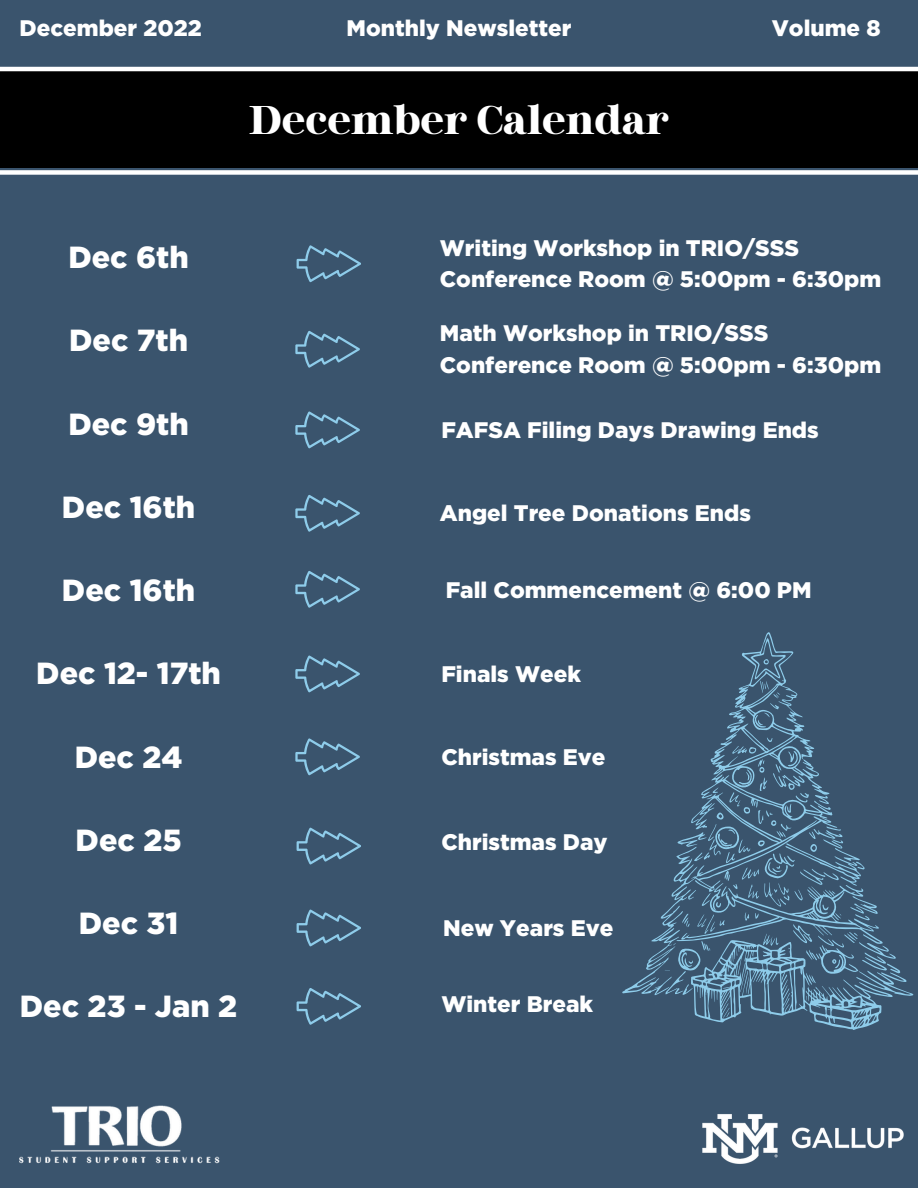
<style>
.page{position:relative;width:918px;height:1188px;background:#3a546d}
.page>*{position:absolute;margin:0;border:0;box-sizing:border-box;transform-origin:0 0}
.t1{font:700 49.5px "Binggo Wood Display";color:#fff}
.t2{font:900 30.45px "Gotham";color:#fff}
.t3{font:900 22.5px/31.5px "Gotham";color:#fff}
</style>
<div class="page">
<div style="left:0;top:69px;width:918px;height:99px;background:#000"></div>
<svg style="left:297px;top:245px;width:64px;height:37px"></svg>
<svg style="left:295px;top:331px;width:65px;height:37px"></svg>
<svg style="left:295px;top:411px;width:65px;height:37px"></svg>
<svg style="left:295px;top:495px;width:65px;height:37px"></svg>
<svg style="left:295px;top:571px;width:65px;height:37px"></svg>
<svg style="left:295px;top:655px;width:65px;height:38px"></svg>
<svg style="left:295px;top:738px;width:65px;height:37px"></svg>
<svg style="left:297px;top:828px;width:64px;height:37px"></svg>
<svg style="left:297px;top:909px;width:64px;height:38px"></svg>
<svg style="left:297px;top:988px;width:64px;height:37px"></svg>
<img style="left:20px;top:1105px;width:200px;height:59px">
<img style="left:702px;top:1114px;width:202px;height:50px">
<svg style="left:622px;top:632px;width:292px;height:398px"></svg>
<hr style="left:0;top:67px;width:918px;height:4px;background:#fff">
<div style="left:0;top:170px;width:918px;height:5px;background:#fff"></div>
<p class="t3" style="left:20px;top:13px;width:184px">December 2022</p>
<p class="t3" style="left:347px;top:13px;width:226px">Monthly Newsletter</p>
<p class="t3" style="left:772px;top:13px;width:110px">Volume 8</p>
<h1 class="t1" style="left:249px;top:95px;width:421px">December Calendar</h1>
<h2 class="t2" style="left:68px;top:239px;width:122px">Dec 6th</h2>
<h2 class="t2" style="left:69px;top:322px;width:120px">Dec 7th</h2>
<h2 class="t2" style="left:68px;top:405px;width:122px">Dec 9th</h2>
<h2 class="t2" style="left:62px;top:489px;width:135px">Dec 16th</h2>
<h2 class="t2" style="left:62px;top:572px;width:135px">Dec 16th</h2>
<h2 class="t2" style="left:36px;top:655px;width:186px">Dec 12- 17th</h2>
<h2 class="t2" style="left:75px;top:738px;width:109px">Dec 24</h2>
<h2 class="t2" style="left:76px;top:822px;width:107px">Dec 25</h2>
<h2 class="t2" style="left:79px;top:905px;width:101px">Dec 31</h2>
<h2 class="t2" style="left:20px;top:988px;width:219px">Dec 23 - Jan 2</h2>
<p class="t3" style="left:440px;top:232px;width:443px">Writing Workshop in TRIO/SSS<br>Conference Room @ 5:00pm - 6:30pm</p>
<p class="t3" style="left:440px;top:317px;width:443px">Math Workshop in TRIO/SSS<br>Conference Room @ 5:00pm - 6:30pm</p>
<p class="t3" style="left:441px;top:414px;width:379px">FAFSA Filing Days Drawing Ends</p>
<p class="t3" style="left:440px;top:497px;width:313px">Angel Tree Donations Ends</p>
<p class="t3" style="left:446px;top:575px;width:367px">Fall Commencement @ 6:00 PM</p>
<p class="t3" style="left:441px;top:658px;width:141px">Finals Week</p>
<p class="t3" style="left:441px;top:741px;width:166px">Christmas Eve</p>
<p class="t3" style="left:441px;top:826px;width:168px">Christmas Day</p>
<p class="t3" style="left:443px;top:912px;width:172px">New Years Eve</p>
<p class="t3" style="left:441px;top:988px;width:153px">Winter Break</p>
</div>
